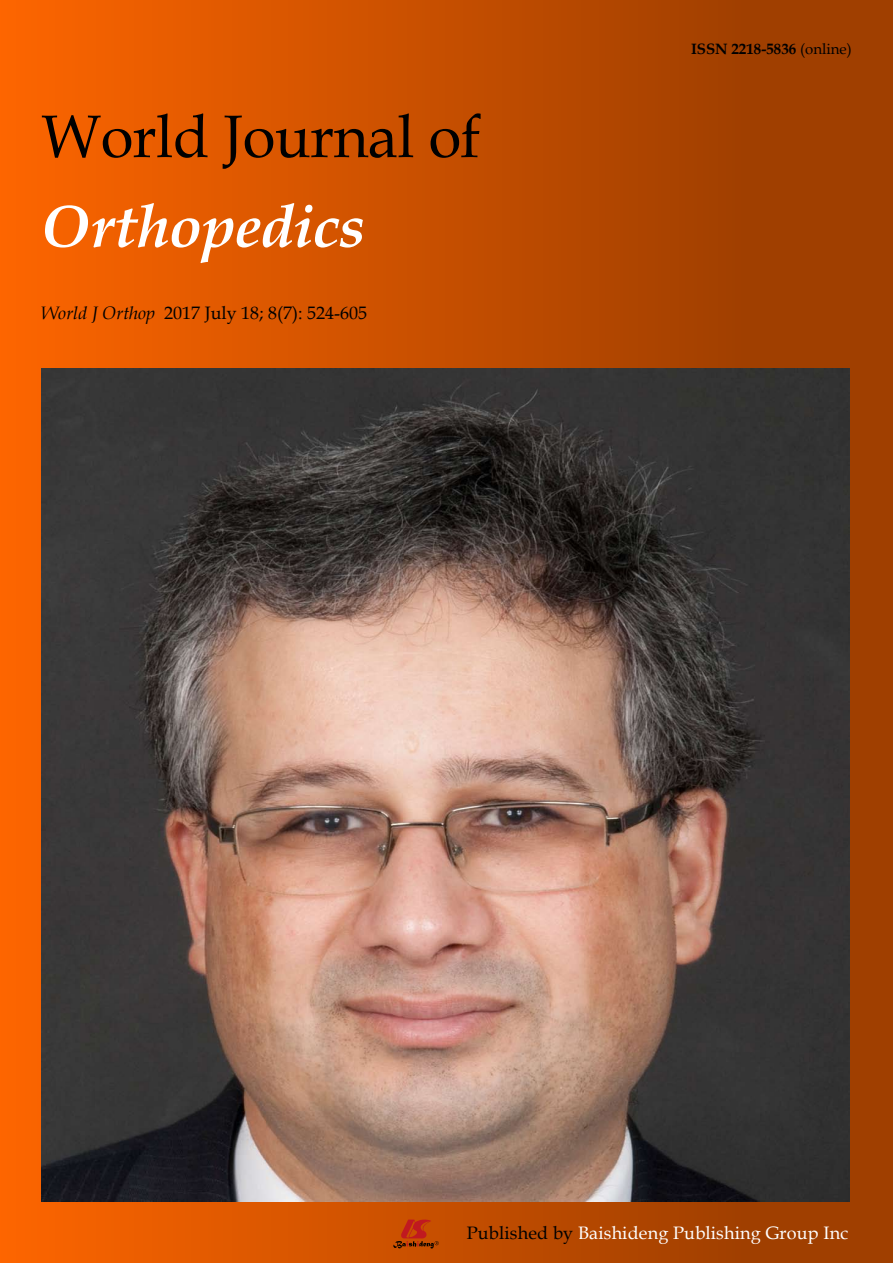
<style>
.page{position:relative;width:893px;height:1263px;background:#fff}
.page>*{position:absolute;margin:0;border:0;box-sizing:border-box;transform-origin:0 0}
.t1{font:60px/89.7px "Book Antiqua";letter-spacing:-.01em;color:#000}
.t2{font:18px "Book Antiqua";letter-spacing:.01em;color:#fff}
.t3{font:18px "Book Antiqua";color:#000}
.t4{font:700 15px "Book Antiqua";color:#000}
.s1{font-weight:700;font-style:italic;color:#fff}
.s2{font-style:italic}
.s3{font-weight:400}
.s4{color:#000}
</style>
<div class="page">
<div style="left:0;top:0;width:893px;height:1263px;background:linear-gradient(to right,#fb6400,#933a00)"></div>
<svg style="left:393px;top:1219px;width:46px;height:29px"></svg>
<img style="left:42px;top:368px;width:807px;height:834px">
<p class="t1" style="left:41px;top:90px;width:441px">World Journal of<br><span class="s1">Orthopedics</span></p>
<p class="t3" style="left:41px;top:300px;width:328px"><span class="s2">World J Orthop</span> 2017 July 18; 8(7): 524-605</p>
<p class="t4" style="left:691px;top:39px;width:162px">ISSN 2218-5836 <span class="s3">(online)</span></p>
<p class="t2" style="left:467px;top:1220px;width:383px"><span class="s4">Published by</span> Baishideng Publishing Group Inc</p>
</div>
